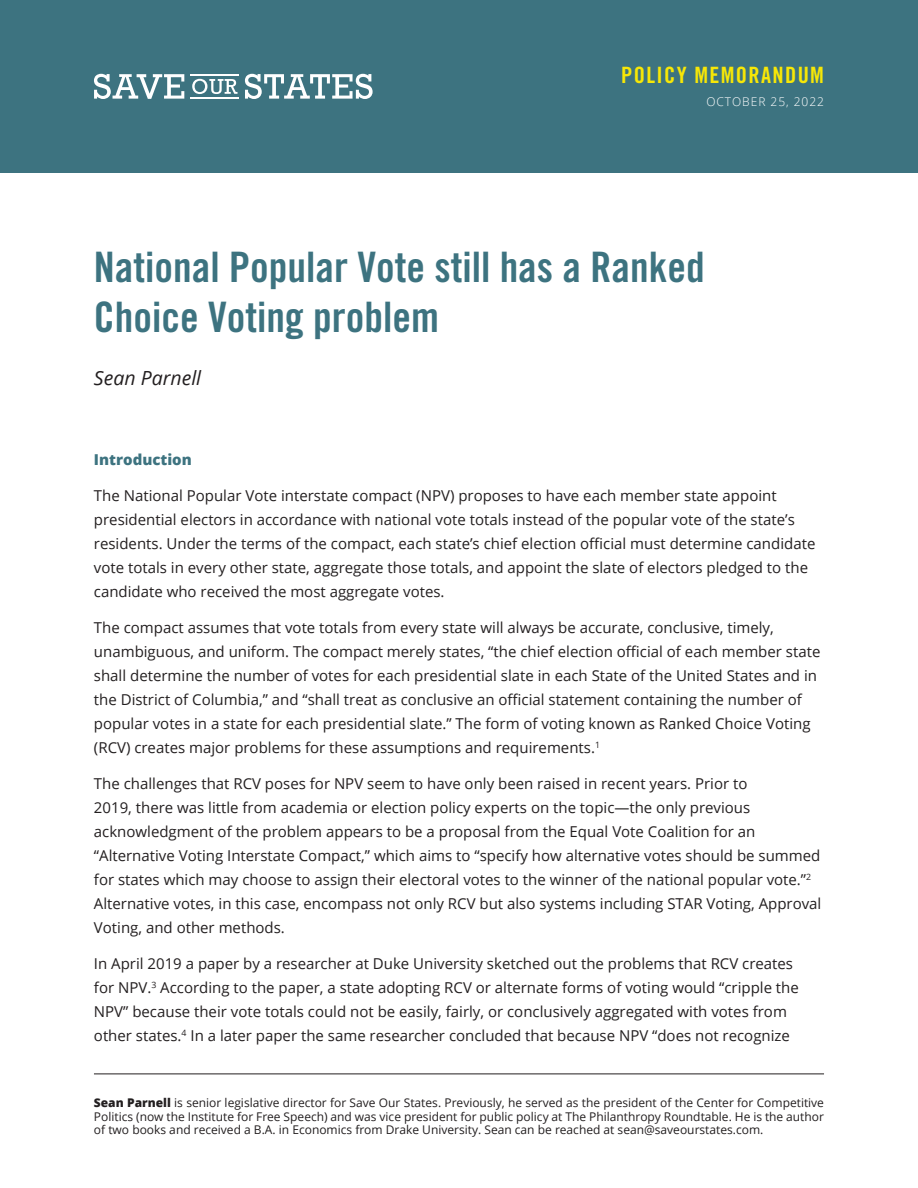
<style>
.page{position:relative;width:918px;height:1188px;background:#fff}
.page>*{position:absolute;margin:0;border:0;box-sizing:border-box;transform-origin:0 0}
.t1{font:42px "Trade Gothic LT Std Bd Cn 20";color:#3d7380}
.t2{font:22.5px "Trade Gothic LT Std Bd Cn 20";letter-spacing:.06em;color:#f7e707}
.t3{font:italic 19.5px "Open Sans";color:#231f20}
.t4{font:15px/24px "Open Sans";color:#231f20}
.t5{font:800 15px "Open Sans";color:#3d7380}
.t6{font:12px/13.5px "Open Sans";color:#231f20;text-align:justify}
.t7{font:300 12px "Open Sans";letter-spacing:.08em;color:#fff}
.s1{font-weight:800}
</style>
<div class="page">
<div style="left:0;top:0;width:918px;height:173px;background:#3d7380"></div>
<svg style="left:94px;top:74px;width:90px;height:25px"></svg>
<svg style="left:192px;top:79px;width:46px;height:15px"></svg>
<hr style="left:190px;top:97px;width:49px;height:2px;background:#fff">
<hr style="left:190px;top:74px;width:49px;height:2px;background:#fff">
<svg style="left:245px;top:74px;width:128px;height:25px"></svg>
<hr style="left:94px;top:1074px;width:730px;height:1px;background:#231f20">
<p class="t2" style="left:621px;top:62px;width:204px">POLICY MEMORANDUM</p>
<p class="t7" style="left:706px;top:93px;width:119px">OCTOBER 25, 2022</p>
<p class="t1" style="left:94px;top:241px;width:612px">National Popular Vote still has a Ranked</p>
<p class="t1" style="left:94px;top:292px;width:347px">Choice Voting problem</p>
<p class="t3" style="left:94px;top:365px;width:109px">Sean Parnell</p>
<p class="t5" style="left:94px;top:448px;width:99px">Introduction</p>
<p class="t4" style="left:94px;top:483px;width:723px">The National Popular Vote interstate compact (NPV) proposes to have each member state appoint presidential electors in accordance with national vote totals instead of the popular vote of the state’s residents. Under the terms of the compact, each state’s chief election official must determine candidate vote totals in every other state, aggregate those totals, and appoint the slate of electors pledged to the candidate who received the most aggregate votes.</p>
<p class="t4" style="left:94px;top:615px;width:728px">The compact assumes that vote totals from every state will always be accurate, conclusive, timely, unambiguous, and uniform. The compact merely states, “the chief election official of each member state shall determine the number of votes for each presidential slate in each State of the United States and in the District of Columbia,” and “shall treat as conclusive an official statement containing the number of popular votes in a state for each presidential slate.” The form of voting known as Ranked Choice Voting (RCV) creates major problems for these assumptions and requirements.<sup>1</sup></p>
<p class="t4" style="left:94px;top:771px;width:729px">The challenges that RCV poses for NPV seem to have only been raised in recent years. Prior to<br>2019, there was little from academia or election policy experts on the topic—the only previous acknowledgment of the problem appears to be a proposal from the Equal Vote Coalition for an “Alternative Voting Interstate Compact,” which aims to “specify how alternative votes should be summed for states which may choose to assign their electoral votes to the winner of the national popular vote.”<sup>2<br></sup>Alternative votes, in this case, encompass not only RCV but also systems including STAR Voting, Approval Voting, and other methods.</p>
<p class="t4" style="left:94px;top:951px;width:706px">In April 2019 a paper by a researcher at Duke University sketched out the problems that RCV creates for NPV.<sup>3</sup> According to the paper, a state adopting RCV or alternate forms of voting would “cripple the NPV” because their vote totals could not be easily, fairly, or conclusively aggregated with votes from other states.<sup>4</sup> In a later paper the same researcher concluded that because NPV “does not recognize</p>
<p class="t6" style="left:94px;top:1096px;width:732px"><span class="s1">Sean Parnell</span> is senior legislative director for Save Our States. Previously, he served as the president of the Center for Competitive Politics (now the Institute for Free Speech) and was vice president for public policy at The Philanthropy Roundtable. He is the author of two books and received a B.A. in Economics from Drake University. Sean can be reached at sean@saveourstates.com.</p>
</div>
